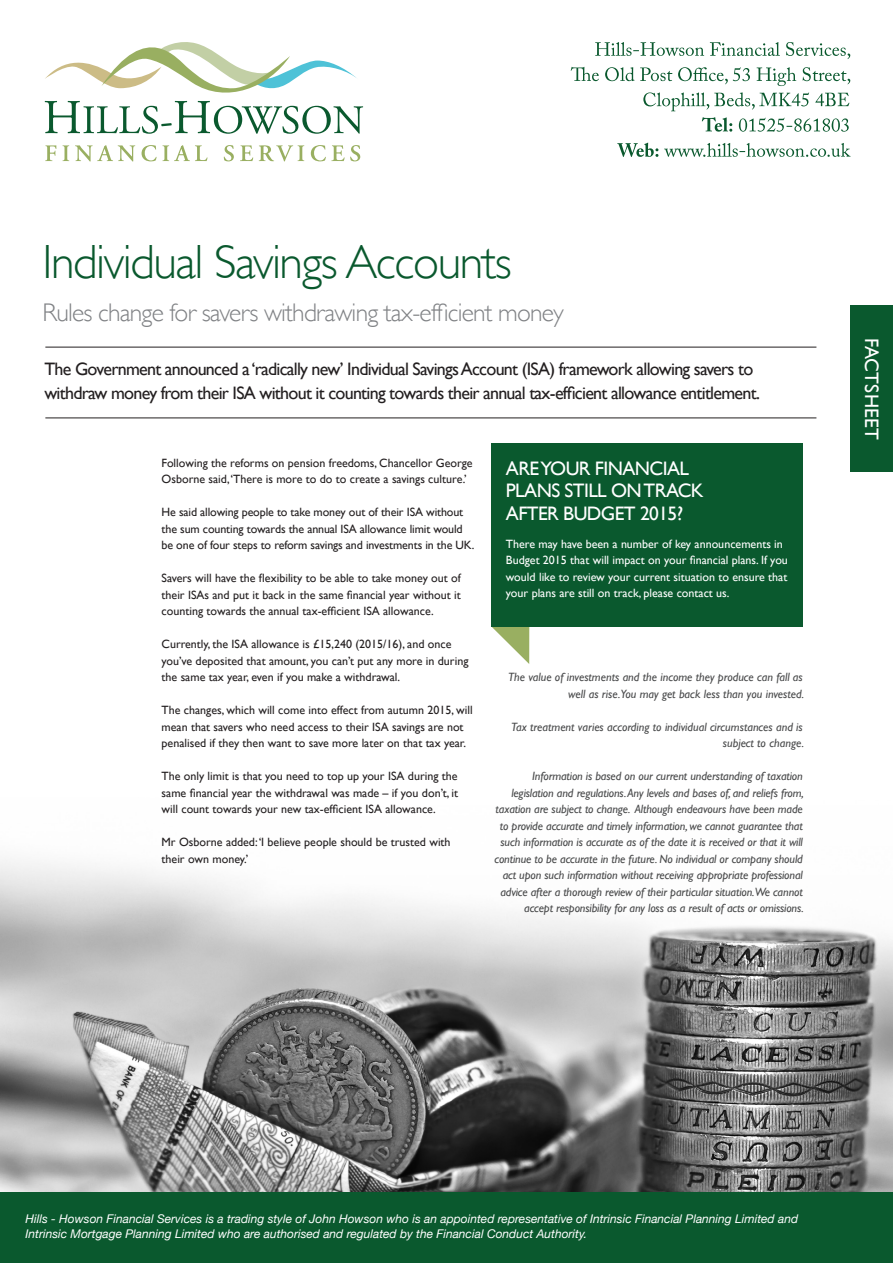
<style>
.page{position:relative;width:893px;height:1263px;background:#fff}
.page>*{position:absolute;margin:0;border:0;box-sizing:border-box;transform-origin:0 0}
.t1{font:300 48px "Gill Sans";letter-spacing:-.03em;color:#0a592e}
.t2{font:300 25.5px "Gill Sans";letter-spacing:-.03em;color:#808285}
.t3{font:19.5px/22.5px "Gill Sans";letter-spacing:-.03em;color:#fff}
.t4{font:19.5px "Gill Sans";letter-spacing:.01em;color:#fff}
.t5{font:18px/24px "Gill Sans";letter-spacing:-.04em;color:#231f20}
.t6{font:12px/16.5px "Gill Sans";color:#231f20}
.t7{font:italic 12px/16.5px "Gill Sans";letter-spacing:-.01em;color:#494a4b;text-align:right}
.t8{font:italic 12px/15px "Helvetica Neue";color:#fff}
.t9{font:12px/16.5px "Gill Sans";color:#fff}
</style>
<div class="page">
<img style="left:0;top:859px;width:893px;height:333px">
<hr style="left:45px;top:417px;width:771px;height:1px;background:#231f20">
<hr style="left:45px;top:347px;width:771px;height:1px;background:#231f20">
<svg style="left:491px;top:626px;width:38px;height:38px"></svg>
<div style="left:491px;top:443px;width:312px;height:183px;background:#0a592e"></div>
<div style="left:850px;top:306px;width:43px;height:166px;background:#0a592e"></div>
<svg style="left:45px;top:145px;width:11px;height:16px"></svg>
<svg style="left:63px;top:145px;width:6px;height:16px"></svg>
<svg style="left:75px;top:145px;width:60px;height:17px"></svg>
<svg style="left:142px;top:145px;width:66px;height:16px"></svg>
<svg style="left:224px;top:145px;width:10px;height:16px"></svg>
<svg style="left:240px;top:145px;width:13px;height:16px"></svg>
<svg style="left:259px;top:145px;width:45px;height:16px"></svg>
<svg style="left:311px;top:145px;width:49px;height:16px"></svg>
<svg style="left:45px;top:42px;width:318px;height:92px"></svg>
<svg style="left:595px;top:42px;width:109px;height:14px"></svg>
<svg style="left:710px;top:42px;width:70px;height:14px"></svg>
<svg style="left:786px;top:42px;width:64px;height:17px"></svg>
<svg style="left:571px;top:67px;width:28px;height:14px"></svg>
<svg style="left:605px;top:67px;width:67px;height:14px"></svg>
<svg style="left:678px;top:67px;width:72px;height:17px"></svg>
<svg style="left:757px;top:67px;width:39px;height:19px"></svg>
<svg style="left:803px;top:67px;width:47px;height:17px"></svg>
<svg style="left:643px;top:92px;width:166px;height:19px"></svg>
<svg style="left:815px;top:93px;width:34px;height:13px"></svg>
<svg style="left:702px;top:117px;width:30px;height:15px"></svg>
<svg style="left:739px;top:118px;width:110px;height:14px"></svg>
<svg style="left:617px;top:143px;width:41px;height:14px"></svg>
<svg style="left:664px;top:143px;width:186px;height:14px"></svg>
<div style="left:0;top:1192px;width:893px;height:71px;background:#0a592e"></div>
<h1 class="t1" style="left:43px;top:235px;width:471px">Individual Savings Accounts</h1>
<h2 class="t2" style="left:43px;top:298px;width:523px">Rules change for savers withdrawing tax-efficient money</h2>
<h3 class="t5" style="left:44px;top:356px;width:717px">The Government announced a ‘radically new’ Individual Savings Account (ISA) framework allowing savers to withdraw money from their ISA without it counting towards their annual tax-efficient allowance entitlement.</h3>
<p class="t6" style="left:162px;top:454px;width:313px">Following the reforms on pension freedoms, Chancellor George<br>Osborne said, ‘There is more to do to create a savings culture.’</p>
<p class="t6" style="left:162px;top:504px;width:314px">He said allowing people to take money out of their ISA without the sum counting towards the annual ISA allowance limit would be one of four steps to reform savings and investments in the UK.</p>
<p class="t6" style="left:162px;top:570px;width:301px;text-align:justify">Savers will have the flexibility to be able to take money out of their ISAs and put it back in the same financial year without it counting towards the annual tax-efficient ISA allowance.</p>
<p class="t6" style="left:162px;top:636px;width:308px">Currently, the ISA allowance is £15,240 (2015/16), and once you’ve deposited that amount, you can’t put any more in during the same tax year, even if you make a withdrawal.</p>
<p class="t6" style="left:162px;top:702px;width:313px">The changes, which will come into effect from autumn 2015, will mean that savers who need access to their ISA savings are not penalised if they then want to save more later on that tax year.</p>
<p class="t6" style="left:162px;top:768px;width:298px;text-align:justify">The only limit is that you need to top up your ISA during the same financial year the withdrawal was made – if you don’t, it will count towards your new tax-efficient ISA allowance.</p>
<p class="t6" style="left:162px;top:834px;width:291px">Mr Osborne added: ‘I believe people should be trusted with their own money.’</p>
<h3 class="t3" style="left:506px;top:457px;width:199px">ARE YOUR FINANCIAL<br>PLANS STILL ON TRACK<br>AFTER BUDGET 2015?</h3>
<p class="t9" style="left:506px;top:536px;width:283px">There may have been a number of key announcements in Budget 2015 that will impact on your financial plans. If you would like to review your current situation to ensure that your plans are still on track, please contact us.</p>
<p class="t7" style="left:508px;top:669px;width:297px">The value of investments and the income they produce can fall as well as rise.You may get back less than you invested.</p>
<p class="t7" style="left:511px;top:718px;width:294px">Tax treatment varies according to individual circumstances and is subject to change.</p>
<p class="t7" style="left:495px;top:768px;width:311px">Information is based on our current understanding of taxation legislation and regulations. Any levels and bases of, and reliefs from, taxation are subject to change. Although endeavours have been made to provide accurate and timely information, we cannot guarantee that such information is accurate as of the date it is received or that it will continue to be accurate in the future. No individual or company should act upon such information without receiving appropriate professional advice after a thorough review of their particular situation.We cannot accept responsibility for any loss as a result of acts or omissions.</p>
<h3 class="t4" style="left:883px;top:338px;width:104px;rotate:90deg">FACTSHEET</h3>
<p class="t8" style="left:26px;top:1211px;width:774px">Hills - Howson Financial Services is a trading style of John Howson who is an appointed representative of Intrinsic Financial Planning Limited and<br>Intrinsic Mortgage Planning Limited who are authorised and regulated by the Financial Conduct Authority.</p>
</div>
